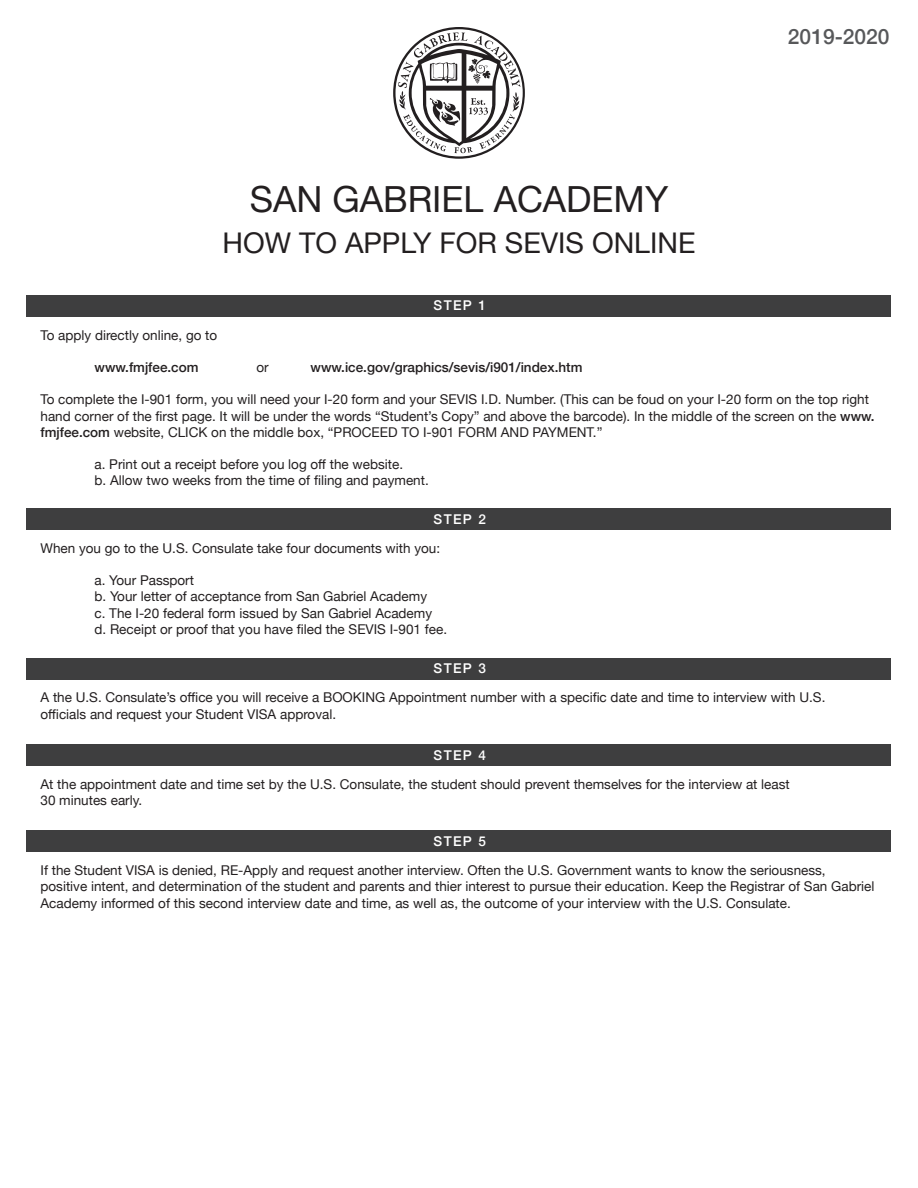
<style>
.page{position:relative;width:918px;height:1188px;background:#fff}
.page>*{position:absolute;margin:0;border:0;box-sizing:border-box;transform-origin:0 0}
.t1{font:36px "Helvetica Neue";color:#231f20}
.t2{font:28.5px "Helvetica Neue";color:#231f20}
.t3{font:500 21px "Helvetica Neue";color:#57585a}
.t4{font:13.5px/16.2px "Helvetica Neue";color:#231f20}
.t5{font:500 13.5px "Helvetica Neue";color:#231f20}
.t6{font:500 13.5px "Helvetica Neue";letter-spacing:.1em;color:#fff}
.s1{font-weight:500}
</style>
<div class="page">
<svg style="left:393px;top:27px;width:132px;height:132px"></svg>
<div style="left:26px;top:295px;width:865px;height:22px;background:#3e3e3f"></div>
<div style="left:26px;top:508px;width:865px;height:22px;background:#3e3e3f"></div>
<div style="left:26px;top:658px;width:865px;height:21px;background:#3e3e3f"></div>
<div style="left:26px;top:744px;width:865px;height:22px;background:#3e3e3f"></div>
<div style="left:26px;top:831px;width:865px;height:21px;background:#3e3e3f"></div>
<p class="t1" style="left:250px;top:174px;width:420px">SAN GABRIEL ACADEMY</p>
<p class="t2" style="left:223px;top:222px;width:474px">HOW TO APPLY FOR SEVIS ONLINE</p>
<p class="t6" style="left:434px;top:295px;width:54px">STEP 1</p>
<h3 class="t3" style="left:788px;top:19px;width:103px">2019-2020</h3>
<p class="t4" style="left:41px;top:327px;width:178px">To apply directly online, go to</p>
<p class="t5" style="left:95px;top:356px;width:106px">www.fmjfee.com</p>
<p class="t4" style="left:257px;top:360px;width:14px">or</p>
<p class="t5" style="left:311px;top:356px;width:273px">www.ice.gov/graphics/sevis/i901/index.htm</p>
<p class="t4" style="left:41px;top:392px;width:836px">To complete the I-901 form, you will need your I-20 form and your SEVIS I.D. Number. (This can be foud on your I-20 form on the top right hand corner of the first page. It will be under the words “Student’s Copy” and above the barcode). In the middle of the screen on the <span class="s1">www. fmjfee.com</span> website, CLICK on the middle box, “PROCEED TO I-901 FORM AND PAYMENT.”</p>
<p class="t4" style="left:95px;top:457px;width:310px">a. Print out a receipt before you log off the website.</p>
<p class="t4" style="left:95px;top:473px;width:336px">b. Allow two weeks from the time of filing and payment.</p>
<p class="t6" style="left:434px;top:508px;width:54px">STEP 2</p>
<p class="t4" style="left:41px;top:541px;width:401px">When you go to the U.S. Consulate take four documents with you:</p>
<p class="t4" style="left:95px;top:573px;width:101px">a. Your Passport</p>
<p class="t4" style="left:95px;top:589px;width:334px">b. Your letter of acceptance from San Gabriel Academy</p>
<p class="t4" style="left:95px;top:605px;width:339px">c. The I-20 federal form issued by San Gabriel Academy</p>
<p class="t4" style="left:95px;top:622px;width:354px">d. Receipt or proof that you have filed the SEVIS I-901 fee.</p>
<p class="t6" style="left:434px;top:658px;width:54px">STEP 3</p>
<p class="t4" style="left:41px;top:690px;width:786px">A the U.S. Consulate’s office you will receive a BOOKING Appointment number with a specific date and time to interview with U.S.</p>
<p class="t4" style="left:41px;top:706px;width:297px">officials and request your Student VISA approval.</p>
<p class="t6" style="left:434px;top:744px;width:54px">STEP 4</p>
<p class="t4" style="left:41px;top:777px;width:751px">At the appointment date and time set by the U.S. Consulate, the student should prevent themselves for the interview at least</p>
<p class="t4" style="left:41px;top:793px;width:103px">30 minutes early.</p>
<p class="t6" style="left:434px;top:830px;width:54px">STEP 5</p>
<p class="t4" style="left:41px;top:863px;width:787px">If the Student VISA is denied, RE-Apply and request another interview. Often the U.S. Government wants to know the seriousness,</p>
<p class="t4" style="left:41px;top:879px;width:835px">positive intent, and determination of the student and parents and thier interest to pursue their education. Keep the Registrar of San Gabriel<br>Academy informed of this second interview date and time, as well as, the outcome of your interview with the U.S. Consulate.</p>
</div>
